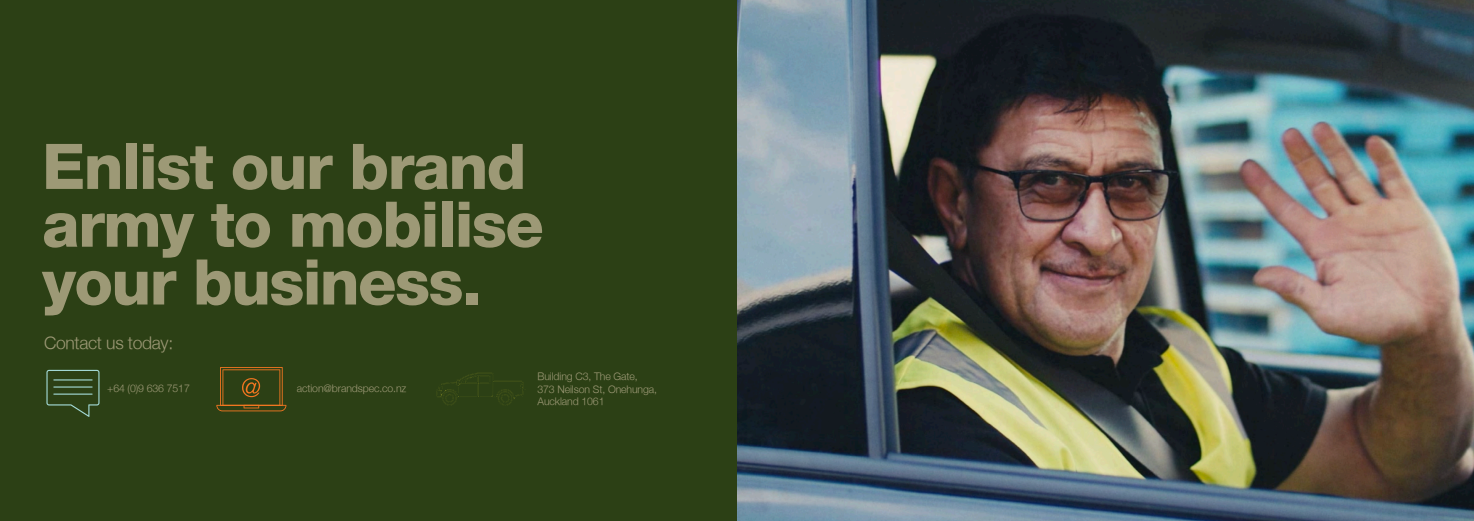
<style>
.page{position:relative;width:1474px;height:521px;background:#fff}
.page>*{position:absolute;margin:0;border:0;box-sizing:border-box;transform-origin:0 0}
.t1{font:800 63px/57.8px "Helvetica Neue";letter-spacing:-.025em;color:#9d9976}
.t2{font:300 17.5px "Helvetica Neue";letter-spacing:-.02em;color:#9d9976}
.t3{font:300 10.5px/12.6px "Helvetica Neue";letter-spacing:-.01em;color:#9d9976}
</style>
<div class="page">
<div style="left:0;top:0;width:737px;height:521px;background:#2c4015"></div>
<svg style="left:46px;top:370px;width:53px;height:47px"></svg>
<hr style="left:53px;top:379px;width:40px;height:1px;background:#a3d9d6">
<hr style="left:53px;top:386px;width:40px;height:2px;background:#a3d9d6">
<hr style="left:53px;top:393px;width:40px;height:2px;background:#a3d9d6">
<svg style="left:216px;top:367px;width:70px;height:44px"></svg>
<svg style="left:436px;top:373px;width:87px;height:32px"></svg>
<img style="left:737px;top:0;width:736px;height:521px">
<p class="t1" style="left:42px;top:137px;width:503px">Enlist our brand army to mobilise your business.</p>
<p class="t2" style="left:44px;top:332px;width:130px">Contact us today:</p>
<p class="t3" style="left:107px;top:382px;width:84px">+64 (0)9 636 7517</p>
<p class="t3" style="left:297px;top:382px;width:111px">action@brandspec.co.nz</p>
<p class="t3" style="left:537px;top:370px;width:121px">Building C3, The Gate,<br>373 Neilson St, Onehunga,<br>Auckland 1061</p>
</div>
